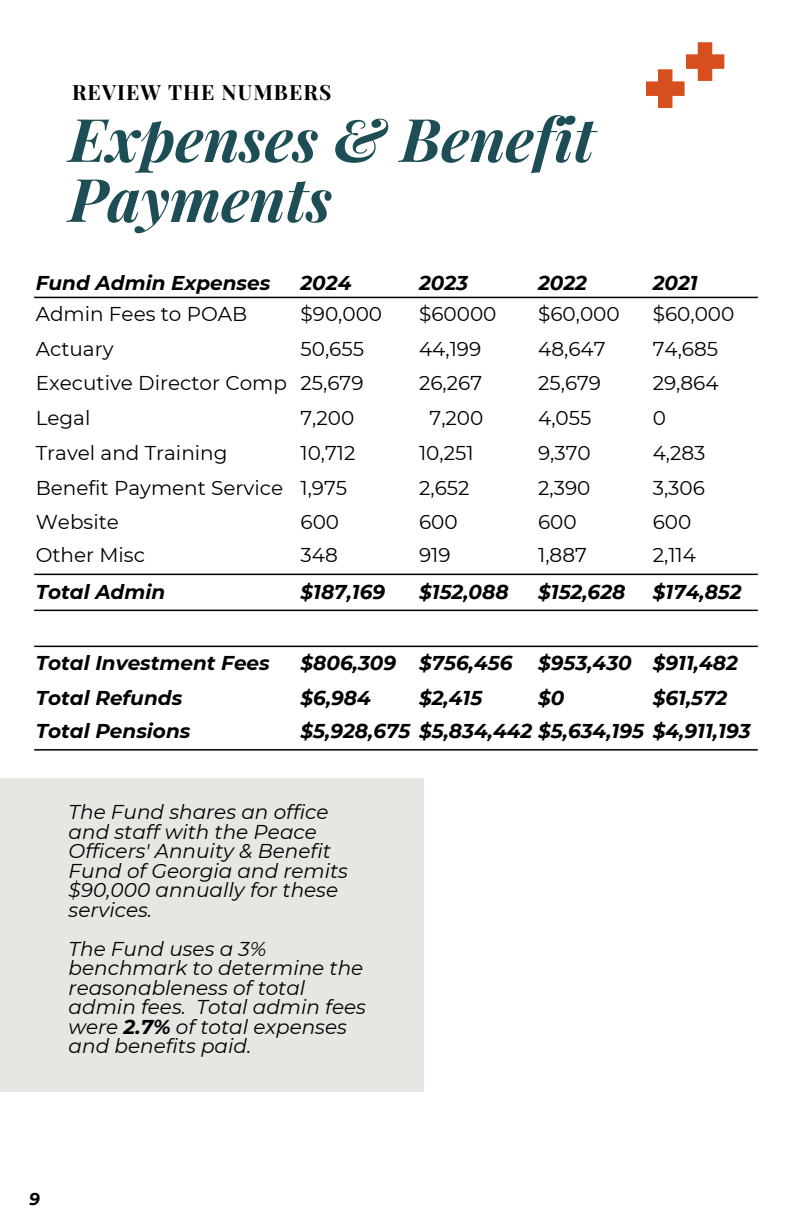
<style>
.page{position:relative;width:792px;height:1224px;background:#fff}
.page>*{position:absolute;margin:0;border:0;box-sizing:border-box;transform-origin:0 0}
.t1{font:italic 700 60px/60px "Playfair Display";color:#1e4e55}
.t2{font:700 21px "Playfair Display";letter-spacing:.05em;color:#000}
.t3{font:20px "Montserrat";color:#000}
.t4{font:italic 20px/19.6px "Montserrat";color:#000}
.t5{font:italic 700 20px "Montserrat";color:#000}
.t6{font:italic 700 17px "Montserrat";color:#000}
.s1{font-weight:700}
</style>
<div class="page">
<div style="left:0;top:778px;width:424px;height:314px;background:#e8e6e2"></div>
<svg style="left:646px;top:42px;width:78px;height:66px"></svg>
<hr style="left:34px;top:297px;width:724px;height:1px;background:#000">
<hr style="left:34px;top:574px;width:724px;height:1px;background:#000">
<hr style="left:34px;top:610px;width:724px;height:1px;background:#000">
<hr style="left:34px;top:646px;width:724px;height:1px;background:#000">
<hr style="left:34px;top:749px;width:724px;height:2px;background:#000">
<h2 class="t2" style="left:72px;top:77px;width:261px">REVIEW THE NUMBERS</h2>
<h1 class="t1" style="left:69px;top:107px;width:527px">Expenses &amp; Benefit<br>Payments</h1>
<p class="t5" style="left:36px;top:271px;width:236px">Fund Admin Expenses</p>
<p class="t5" style="left:301px;top:271px;width:52px">2024</p>
<h1 class="t5" style="left:419px;top:271px;width:50px">2023</h1>
<p class="t5" style="left:538px;top:271px;width:50px">2022</p>
<p class="t5" style="left:653px;top:271px;width:46px">2021</p>
<p class="t3" style="left:36px;top:301px;width:213px">Admin Fees to POAB</p>
<p class="t3" style="left:301px;top:301px;width:83px">$90,000</p>
<p class="t3" style="left:419px;top:301px;width:79px">$60000</p>
<p class="t3" style="left:538px;top:301px;width:83px">$60,000</p>
<p class="t3" style="left:653px;top:301px;width:83px">$60,000</p>
<p class="t3" style="left:36px;top:337px;width:79px">Actuary</p>
<p class="t3" style="left:301px;top:337px;width:65px">50,655</p>
<p class="t3" style="left:419px;top:337px;width:64px">44,199</p>
<p class="t3" style="left:538px;top:337px;width:69px">48,647</p>
<p class="t3" style="left:653px;top:337px;width:67px">74,685</p>
<p class="t3" style="left:36px;top:371px;width:329px">Executive Director Comp 25,679</p>
<p class="t3" style="left:419px;top:371px;width:65px">26,267</p>
<p class="t3" style="left:538px;top:371px;width:65px">25,679</p>
<p class="t3" style="left:653px;top:371px;width:67px">29,864</p>
<p class="t3" style="left:36px;top:406px;width:56px">Legal</p>
<p class="t3" style="left:301px;top:406px;width:55px">7,200</p>
<p class="t3" style="left:430px;top:406px;width:55px">7,200</p>
<p class="t3" style="left:538px;top:406px;width:55px">4,055</p>
<p class="t3" style="left:653px;top:406px;width:15px">0</p>
<p class="t3" style="left:36px;top:441px;width:193px">Travel and Training</p>
<p class="t3" style="left:301px;top:441px;width:57px">10,712</p>
<p class="t3" style="left:419px;top:441px;width:56px">10,251</p>
<p class="t3" style="left:538px;top:441px;width:54px">9,370</p>
<p class="t3" style="left:653px;top:441px;width:54px">4,283</p>
<p class="t3" style="left:36px;top:475px;width:313px">Benefit Payment Service 1,975</p>
<p class="t3" style="left:419px;top:475px;width:52px">2,652</p>
<p class="t3" style="left:538px;top:475px;width:54px">2,390</p>
<p class="t3" style="left:653px;top:475px;width:54px">3,306</p>
<p class="t3" style="left:36px;top:510px;width:85px">Website</p>
<p class="t3" style="left:301px;top:510px;width:40px">600</p>
<p class="t3" style="left:419px;top:510px;width:40px">600</p>
<p class="t3" style="left:538px;top:510px;width:40px">600</p>
<p class="t3" style="left:653px;top:510px;width:40px">600</p>
<p class="t3" style="left:36px;top:543px;width:111px">Other Misc</p>
<p class="t3" style="left:301px;top:543px;width:39px">348</p>
<p class="t3" style="left:419px;top:543px;width:33px">919</p>
<p class="t3" style="left:538px;top:543px;width:50px">1,887</p>
<p class="t3" style="left:653px;top:543px;width:45px">2,114</p>
<p class="t5" style="left:36px;top:580px;width:131px">Total Admin</p>
<p class="t5" style="left:301px;top:580px;width:86px">$187,169</p>
<p class="t5" style="left:419px;top:580px;width:91px">$152,088</p>
<p class="t5" style="left:538px;top:580px;width:89px">$152,628</p>
<p class="t5" style="left:653px;top:580px;width:90px">$174,852</p>
<p class="t5" style="left:36px;top:650px;width:235px">Total Investment Fees</p>
<p class="t5" style="left:301px;top:650px;width:213px">$806,309 $756,456</p>
<p class="t5" style="left:538px;top:650px;width:201px">$953,430 $911,482</p>
<p class="t5" style="left:36px;top:685px;width:148px">Total Refunds</p>
<p class="t5" style="left:301px;top:685px;width:72px">$6,984</p>
<p class="t5" style="left:419px;top:685px;width:65px">$2,415</p>
<p class="t5" style="left:538px;top:685px;width:28px">$0</p>
<p class="t5" style="left:653px;top:685px;width:76px">$61,572</p>
<p class="t5" style="left:36px;top:718px;width:156px">Total Pensions</p>
<p class="t5" style="left:301px;top:718px;width:452px">$5,928,675 $5,834,442 $5,634,195 $4,911,193</p>
<p class="t4" style="left:69px;top:802px;width:281px">The Fund shares an office and staff with the Peace<br>Officers' Annuity &amp; Benefit<br>Fund of Georgia and remits $90,000 annually for these services.</p>
<p class="t4" style="left:69px;top:939px;width:299px">The Fund uses a 3% benchmark to determine the reasonableness of total admin fees. Total admin fees were <span class="s1">2.7%</span> of total expenses and benefits paid.</p>
<p class="t6" style="left:29px;top:1188px;width:12px">9</p>
</div>
